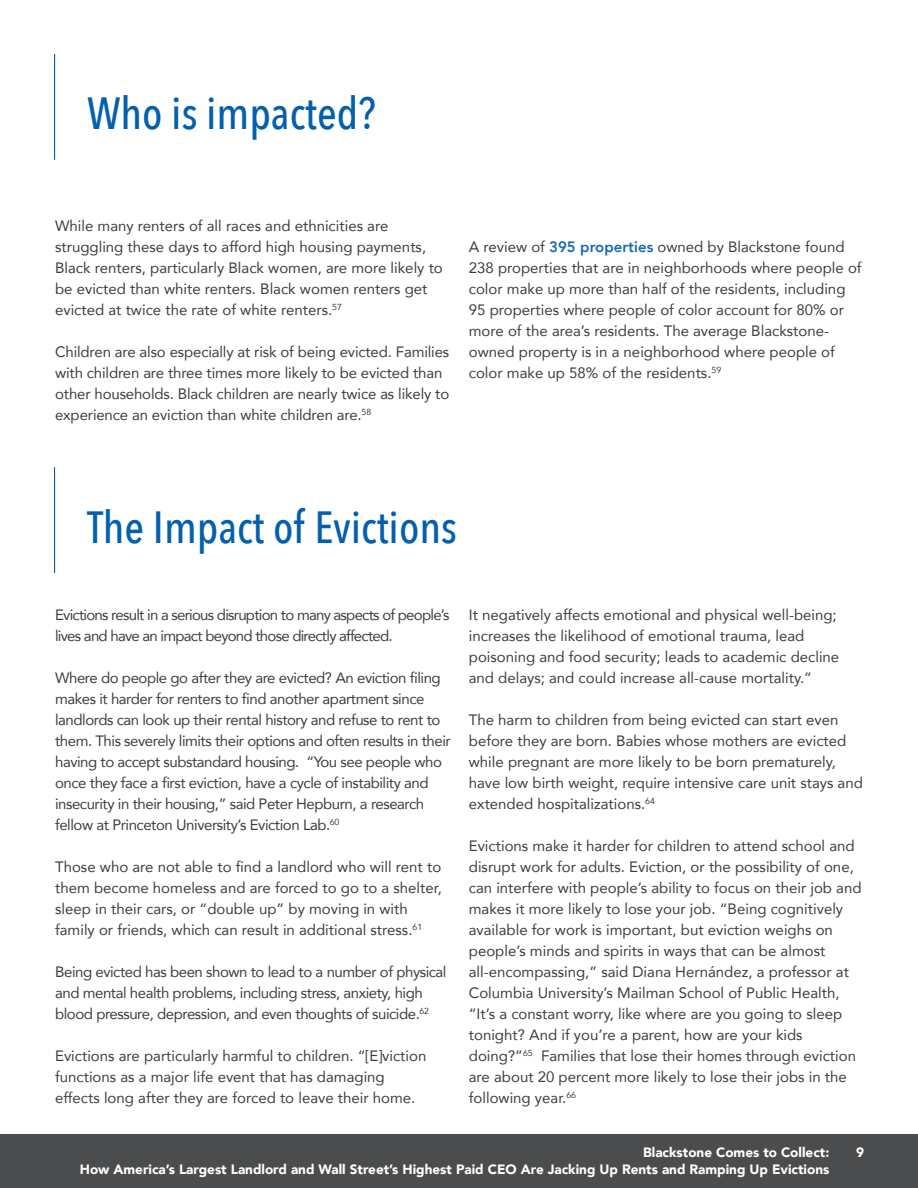
<style>
.page{position:relative;width:918px;height:1188px;background:#fff}
.page>*{position:absolute;margin:0;border:0;box-sizing:border-box;transform-origin:0 0}
.t1{font:500 45px "Avenir Next Condensed";color:#0460af}
.Report_Body{font:15px/21px "Avenir";color:#3e3e3f}
.Report_Body-2{font:15px/21px "Avenir";letter-spacing:-.03em;color:#3e3e3f}
.Report_Body-3{font:15px/21px "Avenir";letter-spacing:-.05em;color:#3e3e3f}
.t2{font:900 13.5px "Avenir";color:#fff}
.s1{font-weight:800;color:#166ab5}
</style>
<div class="page">
<div style="left:0;top:1134px;width:918px;height:54px;background:#4b4c4d"></div>
<hr style="left:54px;top:54px;width:1px;height:106px;background:#0460af">
<hr style="left:54px;top:467px;width:1px;height:106px;background:#0460af">
<p class="t1" style="left:87px;top:86px;width:290px">Who is impacted?</p>
<p class="Report_Body" style="left:55px;top:215px;width:389px">While many renters of all races and ethnicities are struggling these days to afford high housing payments, Black renters, particularly Black women, are more likely to be evicted than white renters. Black women renters get evicted at twice the rate of white renters.<sup>57</sup></p>
<p class="Report_Body" style="left:55px;top:341px;width:396px">Children are also especially at risk of being evicted. Families with children are three times more likely to be evicted than other households. Black children are nearly twice as likely to experience an eviction than white children are.<sup>58</sup></p>
<p class="Report_Body" style="left:469px;top:236px;width:394px">A review of <span class="s1">395 properties</span> owned by Blackstone found 238 properties that are in neighborhoods where people of color make up more than half of the residents, including 95 properties where people of color account for 80% or more of the area’s residents. The average Blackstone&shy;owned property is in a neighborhood where people of color make up 58% of the residents.<sup>59</sup></p>
<p class="t1" style="left:87px;top:500px;width:372px">The Impact of Evictions</p>
<p class="Report_Body-3" style="left:55px;top:604px;width:396px">Evictions result in a serious disruption to many aspects of people’s lives and have an impact beyond those directly affected.</p>
<p class="Report_Body-2" style="left:55px;top:667px;width:397px">Where do people go after they are evicted? An eviction filing makes it harder for renters to find another apartment since landlords can look up their rental history and refuse to rent to them. This severely limits their options and often results in their having to accept substandard housing. “You see people who once they face a first eviction, have a cycle of instability and insecurity in their housing,” said Peter Hepburn, a research fellow at Princeton University’s Eviction Lab.<sup>60</sup></p>
<p class="Report_Body" style="left:55px;top:856px;width:388px">Those who are not able to find a landlord who will rent to them become homeless and are forced to go to a shelter, sleep in their cars, or “double up” by moving in with family or friends, which can result in additional stress.<sup>61</sup></p>
<p class="Report_Body-2" style="left:55px;top:961px;width:393px">Being evicted has been shown to lead to a number of physical and mental health problems, including stress, anxiety, high blood pressure, depression, and even thoughts of suicide.<sup>62</sup></p>
<p class="Report_Body" style="left:55px;top:1045px;width:373px">Evictions are particularly harmful to children. “[E]viction functions as a major life event that has damaging effects long after they are forced to leave their home.</p>
<p class="Report_Body" style="left:469px;top:604px;width:372px">It negatively affects emotional and physical well-being; increases the likelihood of emotional trauma, lead poisoning and food security; leads to academic decline and delays; and could increase all-cause mortality.”</p>
<p class="Report_Body" style="left:469px;top:709px;width:396px">The harm to children from being evicted can start even before they are born. Babies whose mothers are evicted while pregnant are more likely to be born prematurely, have low birth weight, require intensive care unit stays and extended hospitalizations.<sup>64</sup></p>
<p class="Report_Body" style="left:469px;top:835px;width:394px">Evictions make it harder for children to attend school and disrupt work for adults. Eviction, or the possibility of one, can interfere with people’s ability to focus on their job and makes it more likely to lose your job. “Being cognitively available for work is important, but eviction weighs on people’s minds and spirits in ways that can be almost all-encompassing,” said Diana Hernández, a professor at Columbia University’s Mailman School of Public Health, “It’s a constant worry, like where are you going to sleep tonight? And if you’re a parent, how are your kids doing?”<sup>65</sup> Families that lose their homes through eviction are about 20 percent more likely to lose their jobs in the following year.<sup>66</sup></p>
<p class="t2" style="left:643px;top:1141px;width:188px">Blackstone Comes to Collect:</p>
<p class="t2" style="left:856px;top:1141px;width:9px">9</p>
<p class="t2" style="left:80px;top:1157px;width:751px">How America’s Largest Landlord and Wall Street’s Highest Paid CEO Are Jacking Up Rents and Ramping Up Evictions</p>
</div>
